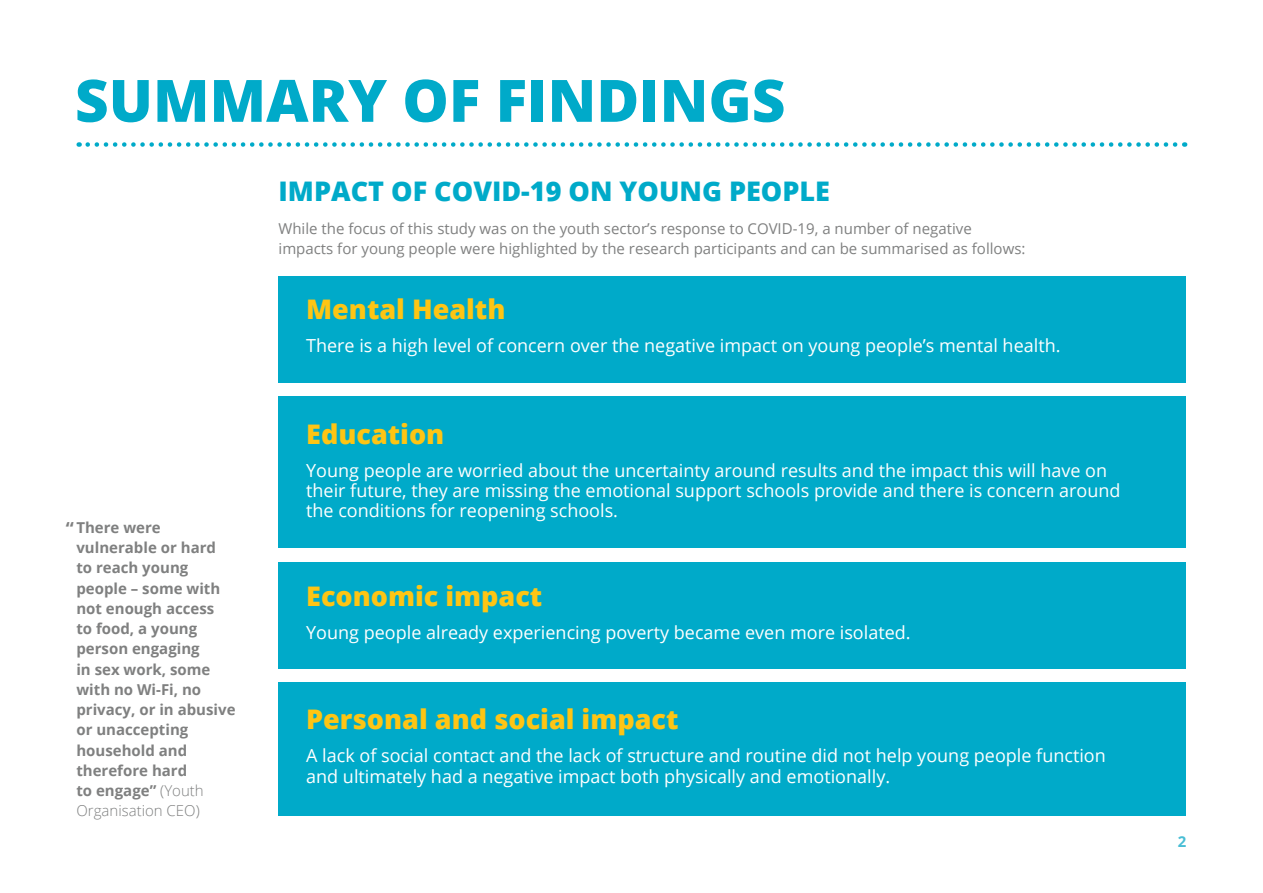
<style>
.page{position:relative;width:1263px;height:893px;background:#fff}
.page>*{position:absolute;margin:0;border:0;box-sizing:border-box;transform-origin:0 0}
.t1{font:800 58.5px "Open Sans";color:#00aac9}
.GREY_BODY_COPY{font:800 27px "Open Sans";color:#fec514}
.GREY_BODY_COPY-2{font:800 27px "Open Sans";color:#00aac9}
.GREY_BODY_COPY-3{font:18px/20.2px "Open Sans";color:#fff}
.GREY_BODY_COPY-4{font:700 18px "Open Sans";color:#7f8080}
.GREY_BODY_COPY-5{font:700 15px/20.2px "Open Sans";color:#7f8080}
.GREY_BODY_COPY-6{font:15px/20.2px "Open Sans";color:#7f8080}
.t2{font:700 15px "Open Sans";color:#49bed5}
.s1{font-weight:300}
</style>
<div class="page">
<div style="left:279px;top:276px;width:907px;height:106px;background:#00aac9"></div>
<svg style="left:88px;top:142px;width:1097px;height:5px"></svg>
<div style="left:279px;top:396px;width:907px;height:152px;background:#00aac9"></div>
<div style="left:279px;top:562px;width:907px;height:106px;background:#00aac9"></div>
<div style="left:279px;top:682px;width:907px;height:134px;background:#00aac9"></div>
<p class="t1" style="left:75px;top:56px;width:712px">SUMMARY OF FINDINGS</p>
<p class="GREY_BODY_COPY-2" style="left:279px;top:171px;width:553px">IMPACT OF COVID-19 ON YOUNG PEOPLE</p>
<p class="GREY_BODY_COPY-6" style="left:279px;top:218px;width:748px">While the focus of this study was on the youth sector’s response to COVID-19, a number of negative impacts for young people were highlighted by the research participants and can be summarised as follows:</p>
<p class="GREY_BODY_COPY-5" style="left:76px;top:517px;width:161px">There were vulnerable or hard to reach young people – some with not enough access<br>to food, a young person engaging<br>in sex work, some with no Wi-Fi, no privacy, or in abusive or unaccepting household and therefore hard<br>to engage” <span class="s1">(Youth<br>Organisation CEO)</span></p>
<p class="GREY_BODY_COPY-4" style="left:66px;top:516px;width:10px">“</p>
<p class="GREY_BODY_COPY" style="left:306px;top:288px;width:201px">Mental Health</p>
<p class="GREY_BODY_COPY-3" style="left:306px;top:335px;width:756px">There is a high level of concern over the negative impact on young people’s mental health.</p>
<p class="GREY_BODY_COPY" style="left:306px;top:413px;width:140px">Education</p>
<p class="GREY_BODY_COPY-3" style="left:306px;top:459px;width:816px">Young people are worried about the uncertainty around results and the impact this will have on their future, they are missing the emotional support schools provide and there is concern around the conditions for reopening schools.</p>
<p class="GREY_BODY_COPY" style="left:306px;top:576px;width:238px">Economic impact</p>
<p class="GREY_BODY_COPY-3" style="left:306px;top:622px;width:606px">Young people already experiencing poverty became even more isolated.</p>
<p class="GREY_BODY_COPY" style="left:306px;top:699px;width:374px">Personal and social impact</p>
<p class="GREY_BODY_COPY-3" style="left:306px;top:745px;width:801px">A lack of social contact and the lack of structure and routine did not help young people function and ultimately had a negative impact both physically and emotionally.</p>
<p class="t2" style="left:1178px;top:831px;width:10px">2</p>
</div>
